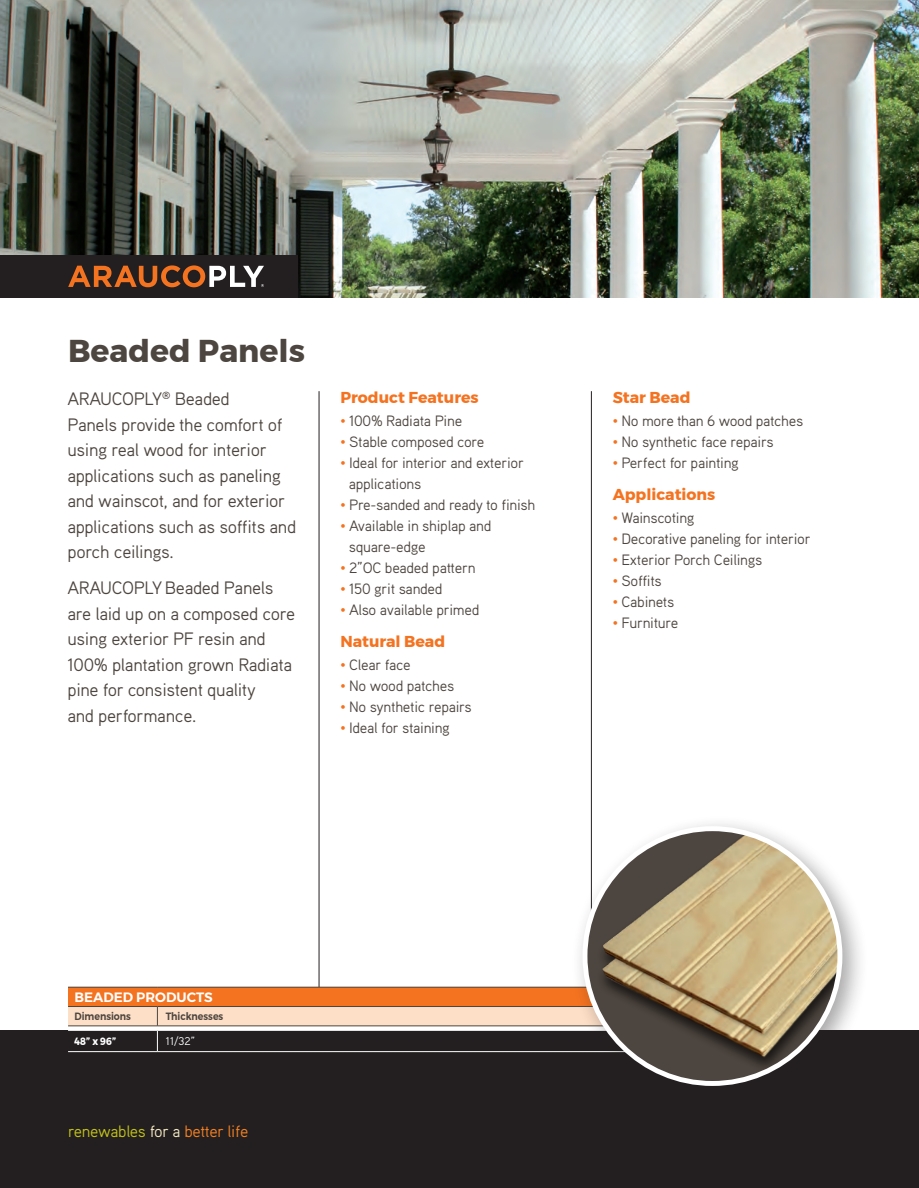
<style>
.page{position:relative;width:919px;height:1188px;background:#fff}
.page>*{position:absolute;margin:0;border:0;box-sizing:border-box;transform-origin:0 0}
.t1{font:700 31.5px "Montserrat";color:#4d453f}
.t2{font:18px/25.5px "Aaux Pro OT";letter-spacing:-.02em;color:#4d453f}
.t3{font:16.5px "Aaux Pro OT";letter-spacing:-.02em;color:#c3c317}
.t4{font:700 15.75px "Montserrat";color:#f47321}
.t5{font:15px/21px "Aaux Pro OT";letter-spacing:-.02em;color:#4d453f}
.t6{font:600 13.5px "Montserrat";color:#fff}
.t7{font:11.25px "Aaux Pro OT";color:#fff}
.t8{font:600 10.5px "Montserrat";color:#4d453f;scale:.9 1}
.t9{font:700 10.5px "Montserrat";color:#fff;scale:.9 1}
.s1{font-size:12px;color:#f47321}
.s2{color:#f2e8c1}
.s3{color:#f58021}
</style>
<div class="page">
<div style="left:0;top:1031px;width:918px;height:157px;background:#231f20"></div>
<hr style="left:319px;top:391px;width:1px;height:602px;background:#231f20">
<hr style="left:591px;top:391px;width:1px;height:602px;background:#231f20">
<img style="left:0;top:0;width:918px;height:298px">
<div style="left:68px;top:987px;width:672px;height:20px;background:#f47321"></div>
<hr style="left:68px;top:1051px;width:89px;height:1px;background:#fff">
<hr style="left:157px;top:1051px;width:583px;height:1px;background:#fff">
<hr style="left:68px;top:987px;width:89px;height:1px;background:#4d453f">
<hr style="left:157px;top:987px;width:583px;height:1px;background:#4d453f">
<hr style="left:68px;top:1006px;width:89px;height:1px;background:#4d453f">
<hr style="left:157px;top:1006px;width:583px;height:1px;background:#4d453f">
<svg style="left:68px;top:1007px;width:502px;height:44px"></svg>
<hr style="left:68px;top:1026px;width:89px;height:1px;background:#4d453f">
<hr style="left:157px;top:1026px;width:583px;height:1px;background:#4d453f">
<div style="left:570px;top:815px;width:298px;height:298px;background:#231f20;opacity:.4"></div>
<img style="left:585px;top:829px;width:254px;height:254px">
<div style="left:0;top:255px;width:298px;height:43px;background:#231f20"></div>
<svg style="left:68px;top:265px;width:196px;height:22px"></svg>
<p class="t1" style="left:68px;top:326px;width:238px">Beaded Panels</p>
<p class="t2" style="left:67px;top:386px;width:230px">ARAUCOPLY<sup>®</sup> Beaded<br>Panels provide the comfort of using real wood for interior applications such as paneling and wainscot, and for exterior applications such as soffits and porch ceilings.</p>
<p class="t2" style="left:67px;top:575px;width:229px">ARAUCOPLYBeaded Panels are laid up on a composed core using exterior PF resin and<br>100% plantation grown Radiata pine for consistent quality<br>and performance.</p>
<p class="t4" style="left:340px;top:385px;width:140px">Product Features</p>
<p class="t5" style="left:340px;top:410px;width:123px"><span class="s1">•</span> 100% Radiata Pine</p>
<p class="t5" style="left:340px;top:431px;width:145px"><span class="s1">•</span> Stable composed core</p>
<p class="t5" style="left:349px;top:452px;width:177px;text-indent:-9px"><span class="s1">•</span> Ideal for interior and exterior applications</p>
<p class="t5" style="left:340px;top:494px;width:196px"><span class="s1">•</span> Pre-sanded and ready to finish</p>
<p class="t5" style="left:349px;top:515px;width:144px;text-indent:-9px"><span class="s1">•</span> Available in shiplap and square-edge</p>
<p class="t5" style="left:340px;top:557px;width:137px"><span class="s1">•</span> 2”OC beaded pattern</p>
<p class="t5" style="left:340px;top:578px;width:104px"><span class="s1">•</span> 150 grit sanded</p>
<p class="t5" style="left:340px;top:599px;width:140px"><span class="s1">•</span> Also available primed</p>
<p class="t4" style="left:340px;top:628px;width:106px">Natural Bead</p>
<p class="t5" style="left:340px;top:654px;width:72px"><span class="s1">•</span> Clear face</p>
<p class="t5" style="left:340px;top:675px;width:115px"><span class="s1">•</span> No wood patches</p>
<p class="t5" style="left:340px;top:696px;width:133px"><span class="s1">•</span> No synthetic repairs</p>
<p class="t5" style="left:340px;top:717px;width:111px"><span class="s1">•</span> Ideal for staining</p>
<p class="t4" style="left:612px;top:385px;width:79px">Star Bead</p>
<p class="t5" style="left:612px;top:410px;width:192px"><span class="s1">•</span> No more than 6 wood patches</p>
<p class="t5" style="left:612px;top:431px;width:162px"><span class="s1">•</span> No synthetic face repairs</p>
<p class="t5" style="left:612px;top:452px;width:128px"><span class="s1">•</span> Perfect for painting</p>
<p class="t4" style="left:612px;top:481px;width:104px">Applications</p>
<p class="t5" style="left:612px;top:507px;width:83px"><span class="s1">•</span> Wainscoting</p>
<p class="t5" style="left:612px;top:528px;width:199px"><span class="s1">•</span> Decorative paneling for interior</p>
<p class="t5" style="left:612px;top:549px;width:151px"><span class="s1">•</span> Exterior Porch Ceilings</p>
<p class="t5" style="left:612px;top:570px;width:51px"><span class="s1">•</span> Soffits</p>
<p class="t5" style="left:612px;top:591px;width:63px"><span class="s1">•</span> Cabinets</p>
<p class="t5" style="left:612px;top:612px;width:67px"><span class="s1">•</span> Furniture</p>
<p class="t6" style="left:74px;top:986px;width:140px">BEADED PRODUCTS</p>
<p class="t8" style="left:74px;top:1008px;width:64px">Dimensions</p>
<p class="t8" style="left:166px;top:1008px;width:65px">Thicknesses</p>
<p class="t9" style="left:74px;top:1033px;width:48px">48” x 96”</p>
<p class="t7" style="left:166px;top:1034px;width:31px">11/32”</p>
<p class="t3" style="left:68px;top:1121px;width:182px">renewables <span class="s2">for a</span> <span class="s3">better life</span></p>
</div>
